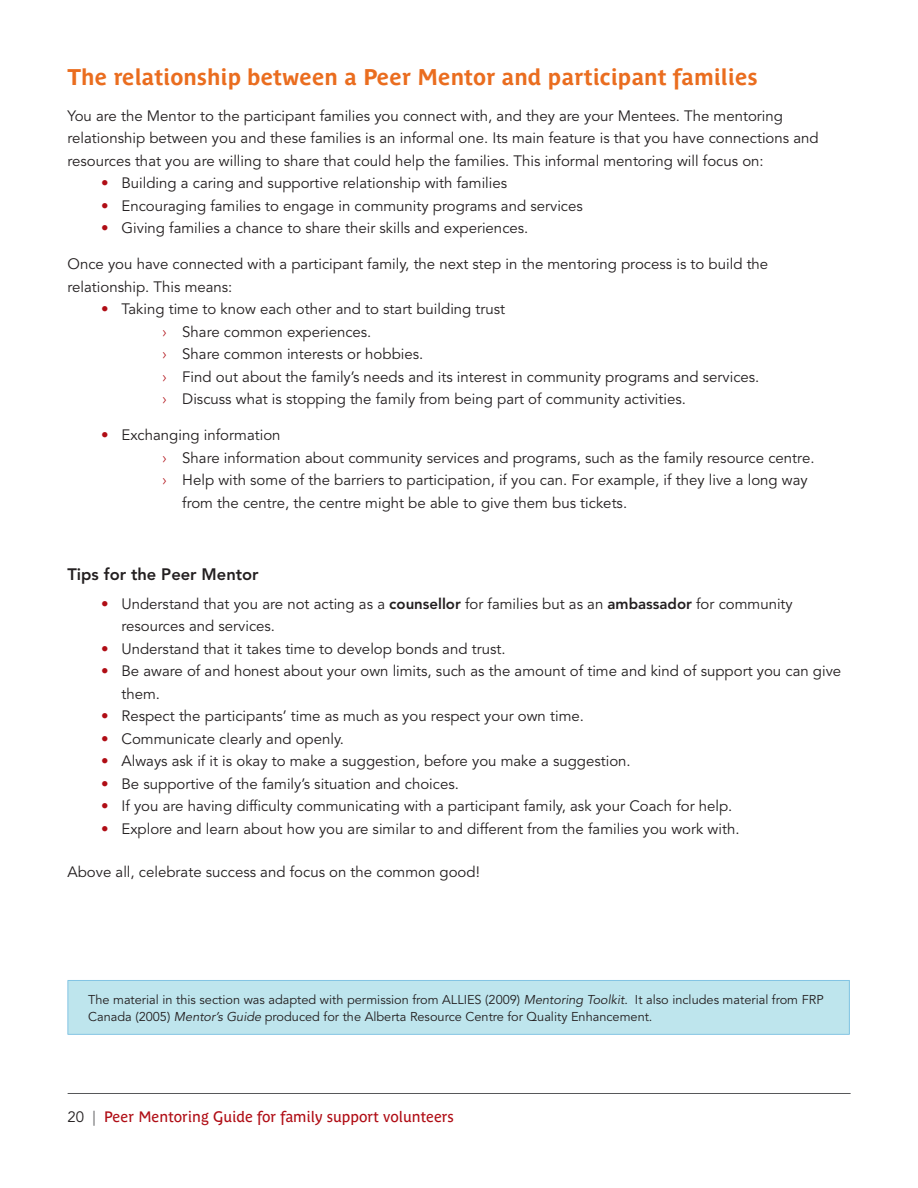
<style>
.page{position:relative;width:918px;height:1188px;background:#fff}
.page>*{position:absolute;margin:0;border:0;box-sizing:border-box;transform-origin:0 0}
.t1{font:700 22.5px "Parisine Plus Std";color:#ea6d1f}
.H3_a_bullet{font:800 16.5px "Avenir LT Std";color:#231f20}
.UL_UL{font:15px/22.5px "Avenir LT Std";color:#231f20}
.UL{font:15px/22.5px "Avenir LT Std";color:#231f20}
.t2{font:15px "Parisine Plus Std";color:#b00d15}
.UL_a_paragraph_for_l{font:15px "Avenir LT Std";color:#231f20}
.Callout_2{font:12.75px/17.2px "Avenir LT Std";color:#231f20}
.s1{color:#b00d15}
.s2{font-family:"Gotham HTF";font-weight:300;color:#b00d15}
.s3{font-weight:800}
.s4{font-style:italic}
.s5{font-family:"Avenir LT Std";color:#231f20}
.s6{font-family:"Avenir LT Std";color:#57585a}
</style>
<div class="page">
<hr style="left:68px;top:1093px;width:783px;height:1px;background:#57585a">
<div style="left:68px;top:980px;width:781px;height:54px;background:#bee5ed"></div>
<hr style="left:68px;top:980px;width:782px;height:1px;background:#82c4e3">
<hr style="left:68px;top:981px;width:1px;height:53px;background:#82c4e3">
<hr style="left:849px;top:981px;width:1px;height:53px;background:#82c4e3">
<hr style="left:68px;top:1034px;width:782px;height:1px;background:#82c4e3">
<h2 class="t1" style="left:68px;top:64px;width:692px">The relationship between a Peer Mentor and participant families</h2>
<p class="UL_UL" style="left:68px;top:105px;width:753px">You are the Mentor to the participant families you connect with, and they are your Mentees. The mentoring relationship between you and these families is an informal one. Its main feature is that you have connections and resources that you are willing to share that could help the families. This informal mentoring will focus on:</p>
<p class="UL" style="left:101px;top:172px;width:407px"><span class="s1">•</span> Building a caring and supportive relationship with families</p>
<p class="UL" style="left:101px;top:195px;width:483px"><span class="s1">•</span> Encouraging families to engage in community programs and services</p>
<p class="UL" style="left:101px;top:217px;width:429px"><span class="s1">•</span> Giving families a chance to share their skills and experiences.</p>
<p class="UL_UL" style="left:68px;top:253px;width:702px">Once you have connected with a participant family, the next step in the mentoring process is to build the relationship. This means:</p>
<p class="UL" style="left:101px;top:298px;width:406px"><span class="s1">•</span> Taking time to know each other and to start building trust</p>
<p class="UL_UL" style="left:162px;top:321px;width:211px"><span class="s2">›</span> Share common experiences.</p>
<p class="UL_UL" style="left:162px;top:343px;width:263px"><span class="s2">›</span> Share common interests or hobbies.</p>
<p class="UL_UL" style="left:162px;top:366px;width:599px"><span class="s2">›</span> Find out about the family’s needs and its interest in community programs and services.</p>
<p class="UL_UL" style="left:162px;top:388px;width:526px"><span class="s2">›</span> Discuss what is stopping the family from being part of community activities.</p>
<p class="UL_a_paragraph_for_l" style="left:101px;top:426px;width:181px"><span class="s1">•</span> Exchanging information</p>
<p class="UL_UL" style="left:162px;top:447px;width:654px"><span class="s2">›</span> Share information about community services and programs, such as the family resource centre.</p>
<p class="UL_UL" style="left:182px;top:469px;width:627px;text-indent:-20px"><span class="s2">›</span> Help with some of the barriers to participation, if you can. For example, if they live a long way from the centre, the centre might be able to give them bus tickets.</p>
<p class="H3_a_bullet" style="left:68px;top:564px;width:193px">Tips for the Peer Mentor</p>
<p class="UL" style="left:122px;top:593px;width:673px;text-indent:-20px"><span class="s1">•</span> Understand that you are not acting as a <span class="s3">counsellor</span> for families but as an <span class="s3">ambassador</span> for community resources and services.</p>
<p class="UL" style="left:101px;top:638px;width:406px"><span class="s1">•</span> Understand that it takes time to develop bonds and trust.</p>
<p class="UL" style="left:122px;top:660px;width:721px;text-indent:-20px"><span class="s1">•</span> Be aware of and honest about your own limits, such as the amount of time and kind of support you can give them.</p>
<p class="UL" style="left:101px;top:705px;width:484px"><span class="s1">•</span> Respect the participants’ time as much as you respect your own time.</p>
<p class="UL" style="left:101px;top:728px;width:244px"><span class="s1">•</span> Communicate clearly and openly.</p>
<p class="UL" style="left:101px;top:750px;width:531px"><span class="s1">•</span> Always ask if it is okay to make a suggestion, before you make a suggestion.</p>
<p class="UL" style="left:101px;top:773px;width:359px"><span class="s1">•</span> Be supportive of the family’s situation and choices.</p>
<p class="UL" style="left:101px;top:795px;width:633px"><span class="s1">•</span> If you are having difficulty communicating with a participant family, ask your Coach for help.</p>
<p class="UL" style="left:101px;top:818px;width:640px"><span class="s1">•</span> Explore and learn about how you are similar to and different from the families you work with.</p>
<p class="UL_UL" style="left:68px;top:861px;width:414px">Above all, celebrate success and focus on the common good!</p>
<p class="Callout_2" style="left:88px;top:991px;width:737px">The material in this section was adapted with permission from ALLIES (2009) <span class="s4">Mentoring Toolkit</span>. It also includes material from FRP<br>Canada (2005) <span class="s4">Mentor’s Guide</span> produced for the Alberta Resource Centre for Quality Enhancement.</p>
<p class="t2" style="left:68px;top:1108px;width:388px"><span class="s5">20</span> <span class="s6">|</span> Peer Mentoring Guide for family support volunteers</p>
</div>
